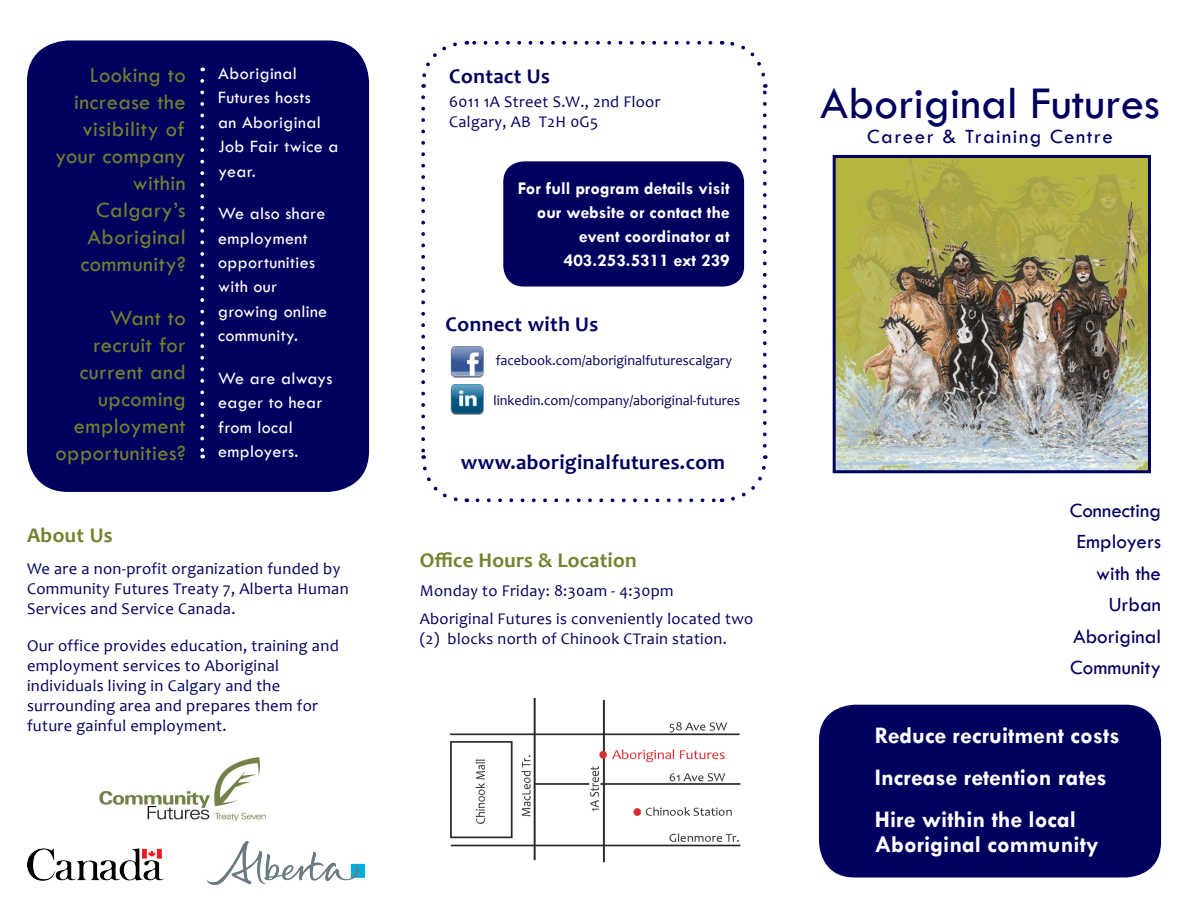
<style>
.page{position:relative;width:1188px;height:918px;background:#fff}
.page>*{position:absolute;margin:0;border:0;box-sizing:border-box;transform-origin:0 0}
.t1{font:47.1px "Tw Cen";color:#00005e}
.t2{font:700 24px/25.5px "Tw Cen";color:#fff}
.t3{font:22.5px/27px "Tw Cen";letter-spacing:.02em;color:#76812e;text-align:right}
.t4{font:21px "Tw Cen";color:#00005e}
.t5{font:700 21px "Candara";letter-spacing:.02em;color:#00005e}
.t6{font:700 21px "Candara";letter-spacing:.01em;color:#76812e}
.t7{font:21px "Tw Cen";letter-spacing:.07em;color:#00005e}
.t8{font:18px/24.5px "Tw Cen";letter-spacing:.02em;color:#fff}
.t9{font:700 18px/24px "Tw Cen";color:#fff;text-align:right}
.t10{font:16.5px/19.8px "Candara";letter-spacing:.02em;color:#00005e}
.t11{font:16.35px/19.6px "Candara";letter-spacing:.02em;color:#00005e}
.t12{font:14.25px "Candara";color:#00005e}
</style>
<div class="page">
<div style="left:819px;top:705px;width:342px;height:173px;background:#00005e;border-radius:35px"></div>
<div style="left:503px;top:161px;width:241px;height:126px;background:#00005e;border-radius:21px"></div>
<img style="left:467px;top:347px;width:17px;height:30px">
<img style="left:467px;top:384px;width:17px;height:31px">
<img style="left:450px;top:697px;width:291px;height:166px">
<img style="left:99px;top:757px;width:167px;height:64px">
<img style="left:27px;top:841px;width:338px;height:44px">
<div style="left:27px;top:40px;width:342px;height:452px;background:#00005e;border-radius:41px"></div>
<svg style="left:200px;top:81px;width:4px;height:377px"></svg>
<img style="left:837px;top:159px;width:310px;height:310px">
<div style="left:833px;top:155px;width:318px;height:318px;border:3px solid #00005e"></div>
<svg style="left:477px;top:498px;width:239px;height:4px"></svg>
<svg style="left:421px;top:42px;width:36px;height:46px"></svg>
<svg style="left:421px;top:97px;width:46px;height:406px"></svg>
<svg style="left:722px;top:455px;width:46px;height:48px"></svg>
<svg style="left:722px;top:40px;width:46px;height:406px"></svg>
<svg style="left:466px;top:41px;width:245px;height:4px"></svg>
<p class="t3" style="left:55px;top:61px;width:132px">Looking to increase the visibility of your company within<br>Calgary’s<br>Aboriginal community?</p>
<p class="t3" style="left:55px;top:304px;width:132px">Want to recruit for current and upcoming employment opportunities?</p>
<p class="t8" style="left:218px;top:61px;width:122px">Aboriginal<br>Futures hosts<br>an Aboriginal<br>Job Fair twice a year.</p>
<p class="t8" style="left:218px;top:201px;width:111px">We also share employment opportunities with our growing online community.</p>
<p class="t8" style="left:218px;top:366px;width:116px">We are always eager to hear from local employers.</p>
<p class="t6" style="left:27px;top:522px;width:87px">About Us</p>
<p class="t10" style="left:27px;top:559px;width:323px">We are a non-profit organization funded by<br>Community Futures Treaty 7, Alberta Human<br>Services and Service Canada.</p>
<p class="t10" style="left:27px;top:636px;width:313px">Our office provides education, training and employment services to Aboriginal individuals living in Calgary and the surrounding area and prepares them for future gainful employment.</p>
<p class="t5" style="left:449px;top:63px;width:102px">Contact Us</p>
<p class="t11" style="left:449px;top:92px;width:213px">6011 1A Street S.W., 2nd Floor</p>
<p class="t11" style="left:449px;top:112px;width:150px">Calgary, AB T2H 0G5</p>
<p class="t9" style="left:518px;top:176px;width:214px">For full program details visit our website or contact the event coordinator at<br>403.253.5311 ext 239</p>
<p class="t5" style="left:446px;top:311px;width:154px">Connect with Us</p>
<p class="t12" style="left:496px;top:352px;width:238px">facebook.com/aboriginalfuturescalgary</p>
<p class="t12" style="left:494px;top:391px;width:248px">linkedin.com/company/aboriginal-futures</p>
<p class="t5" style="left:461px;top:449px;width:266px">www.aboriginalfutures.com</p>
<p class="t6" style="left:420px;top:547px;width:218px">Office Hours &amp; Location</p>
<p class="t11" style="left:420px;top:580px;width:255px">Monday to Friday: 8:30am - 4:30pm</p>
<p class="t11" style="left:420px;top:609px;width:335px">Aboriginal Futures is conveniently located two (2) blocks north of Chinook CTrain station.</p>
<p class="t1" style="left:820px;top:75px;width:341px">Aboriginal Futures</p>
<p class="t7" style="left:867px;top:124px;width:247px">Career &amp; Training Centre</p>
<p class="t4" style="left:1070px;top:497px;width:93px">Connecting</p>
<p class="t4" style="left:1077px;top:529px;width:86px">Employers</p>
<p class="t4" style="left:1096px;top:560px;width:66px">with the</p>
<p class="t4" style="left:1109px;top:592px;width:54px">Urban</p>
<p class="t4" style="left:1073px;top:623px;width:89px">Aboriginal</p>
<p class="t4" style="left:1070px;top:655px;width:92px">Community</p>
<p class="t2" style="left:875px;top:722px;width:246px">Reduce recruitment costs</p>
<p class="t2" style="left:875px;top:764px;width:234px">Increase retention rates</p>
<p class="t2" style="left:875px;top:806px;width:225px">Hire within the local<br>Aboriginal community</p>
</div>
